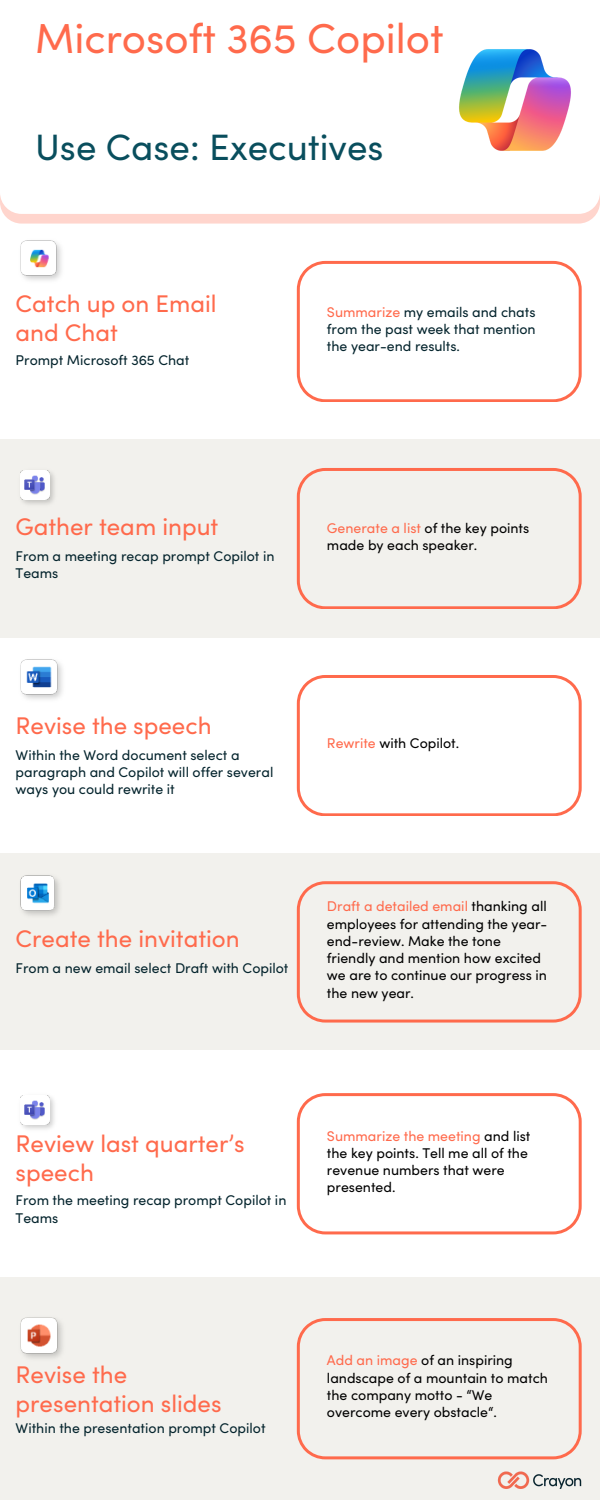
<style>
.page{position:relative;width:600px;height:1500px;background:#fff}
.page>*{position:absolute;margin:0;border:0;box-sizing:border-box;transform-origin:0 0}
.t1{font:42px "Sofia Pro";color:#ff6a4c}
.t2{font:36.8px "Sofia Pro";color:#094e5d}
.t3{font:24.2px/29.2px "Sofia Pro";color:#ff6a4c}
.t4{font:14.1px/17.2px "Sofia Pro";color:#000}
.t5{font:14.1px/17.2px "Sofia Pro";color:#04242d}
.s1{color:#ff6a4c}
</style>
<div class="page">
<svg style="left:4px;top:214px;width:592px;height:10px;background:#ffd7cf"></svg>
<img style="left:459px;top:49px;width:112px;height:102px">
<div style="left:0;top:440px;width:600px;height:198px;background:#f2f1ed"></div>
<div style="left:0;top:854px;width:600px;height:196px;background:#f2f1ed"></div>
<div style="left:0;top:1277px;width:600px;height:223px;background:#f2f1ed"></div>
<img style="left:20px;top:240px;width:42px;height:41px">
<img style="left:20px;top:470px;width:35px;height:35px">
<img style="left:20px;top:659px;width:43px;height:41px">
<img style="left:20px;top:875px;width:40px;height:41px">
<img style="left:20px;top:1095px;width:35px;height:35px">
<img style="left:20px;top:1317px;width:43px;height:42px">
<svg style="left:297px;top:261px;width:285px;height:141px"></svg>
<svg style="left:297px;top:468px;width:285px;height:141px"></svg>
<svg style="left:297px;top:675px;width:285px;height:141px"></svg>
<svg style="left:297px;top:881px;width:285px;height:141px"></svg>
<svg style="left:297px;top:1093px;width:285px;height:141px"></svg>
<svg style="left:297px;top:1318px;width:285px;height:141px"></svg>
<img style="left:497px;top:1471px;width:85px;height:18px">
<p class="t1" style="left:35px;top:23px;width:410px">Microsoft 365 Copilot</p>
<p class="t2" style="left:35px;top:133px;width:350px">Use Case: Executives</p>
<p class="t3" style="left:16px;top:291px;width:203px">Catch up on Email and Chat</p>
<p class="t5" style="left:16px;top:353px;width:175px">Prompt Microsoft 365 Chat</p>
<p class="t5" style="left:327px;top:305px;width:210px;text-align:justify"><span class="s1">Summarize</span> my emails and chats from the past week that mention the year-end results.</p>
<p class="t3" style="left:16px;top:514px;width:204px">Gather team input</p>
<p class="t5" style="left:16px;top:549px;width:260px">From a meeting recap prompt Copilot in<br>Teams</p>
<p class="t4" style="left:327px;top:521px;width:204px"><span class="s1">Generate a list</span> of the key points made by each speaker.</p>
<p class="t3" style="left:16px;top:713px;width:197px">Revise the speech</p>
<p class="t5" style="left:16px;top:748px;width:259px">Within the Word document select a paragraph and Copilot will offer several ways you could rewrite it</p>
<p class="t4" style="left:327px;top:736px;width:134px"><span class="s1">Rewrite</span> with Copilot.</p>
<p class="t3" style="left:16px;top:927px;width:226px">Create the invitation</p>
<p class="t5" style="left:16px;top:961px;width:274px">From a new email select Draft with Copilot</p>
<p class="t4" style="left:327px;top:899px;width:222px"><span class="s1">Draft a detailed email</span> thanking all employees for attending the year&shy;end-review. Make the tone friendly and mention how excited we are to continue our progress in the new year.</p>
<p class="t3" style="left:16px;top:1131px;width:231px">Review last quarter’s speech</p>
<p class="t5" style="left:16px;top:1193px;width:272px">From the meeting recap prompt Copilot in<br>Teams</p>
<p class="t4" style="left:327px;top:1128px;width:205px"><span class="s1">Summarize the meeting</span> and list the key points. Tell me all of the revenue numbers that were presented.</p>
<p class="t3" style="left:16px;top:1363px;width:208px">Revise the presentation slides</p>
<p class="t5" style="left:16px;top:1421px;width:251px">Within the presentation prompt Copilot</p>
<p class="t4" style="left:327px;top:1353px;width:223px"><span class="s1">Add an image</span> of an inspiring landscape of a mountain to match the company motto - “We overcome every obstacle“.</p>
</div>
